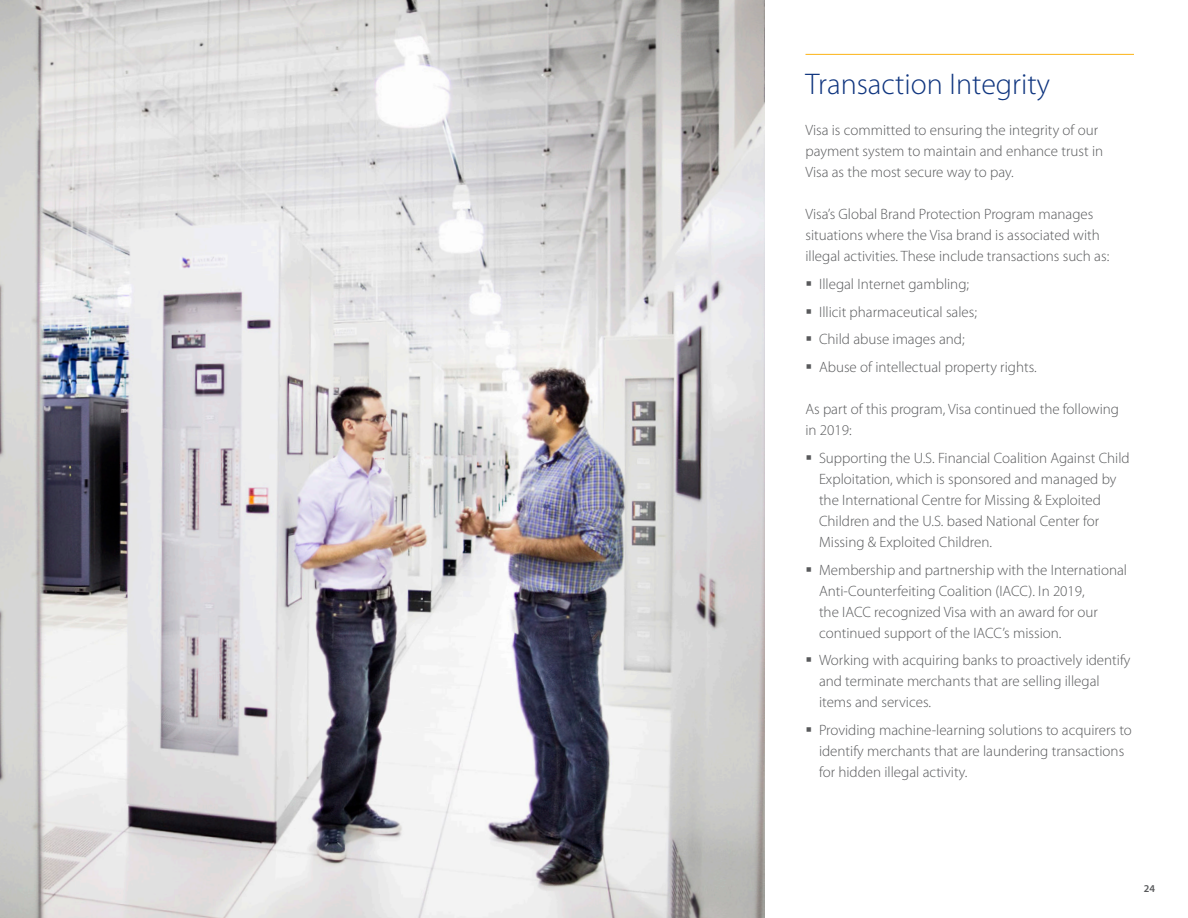
<style>
.page{position:relative;width:1188px;height:918px;background:#fff}
.page>*{position:absolute;margin:0;border:0;box-sizing:border-box;transform-origin:0 0}
.t1{font:300 30px "Myriad Pro";color:#0f357f}
.Main_Body{font:300 15px/21px "Myriad Pro";color:#58595b}
.t2{font:600 10.5px "Myriad Pro";color:#58595b}
</style>
<div class="page">
<hr style="left:806px;top:54px;width:328px;height:1px;background:#fcb315">
<img style="left:0;top:0;width:765px;height:918px">
<h2 class="t1" style="left:806px;top:67px;width:246px">Transaction Integrity</h2>
<p class="Main_Body" style="left:806px;top:120px;width:299px">Visa is committed to ensuring the integrity of our payment system to maintain and enhance trust in<br>Visa as the most secure way to pay.</p>
<p class="Main_Body" style="left:806px;top:204px;width:305px">Visa’s Global Brand Protection Program manages situations where the Visa brand is associated with illegal activities. These include transactions such as:</p>
<p class="Main_Body" style="left:819px;top:274px;width:152px">Illegal Internet gambling;</p>
<p class="Main_Body" style="left:819px;top:301px;width:160px">Illicit pharmaceutical sales;</p>
<p class="Main_Body" style="left:819px;top:329px;width:147px">Child abuse images and;</p>
<p class="Main_Body" style="left:819px;top:357px;width:219px">Abuse of intellectual property rights.</p>
<p class="Main_Body" style="left:806px;top:399px;width:315px">As part of this program, Visa continued the following in 2019:</p>
<p class="Main_Body" style="left:819px;top:448px;width:312px">Supporting the U.S. Financial Coalition Against Child Exploitation, which is sponsored and managed by the International Centre for Missing &amp; Exploited Children and the U.S. based National Center for Missing &amp; Exploited Children.</p>
<p class="Main_Body" style="left:819px;top:559px;width:310px">Membership and partnership with the International Anti-Counterfeiting Coalition (IACC). In 2019,<br>the IACC recognized Visa with an award for our continued support of the IACC’s mission.</p>
<p class="Main_Body" style="left:819px;top:650px;width:313px">Working with acquiring banks to proactively identify and terminate merchants that are selling illegal items and services.</p>
<p class="Main_Body" style="left:819px;top:720px;width:314px">Providing machine-learning solutions to acquirers to identify merchants that are laundering transactions for hidden illegal activity.</p>
<p class="t2" style="left:1144px;top:882px;width:13px">24</p>
</div>
